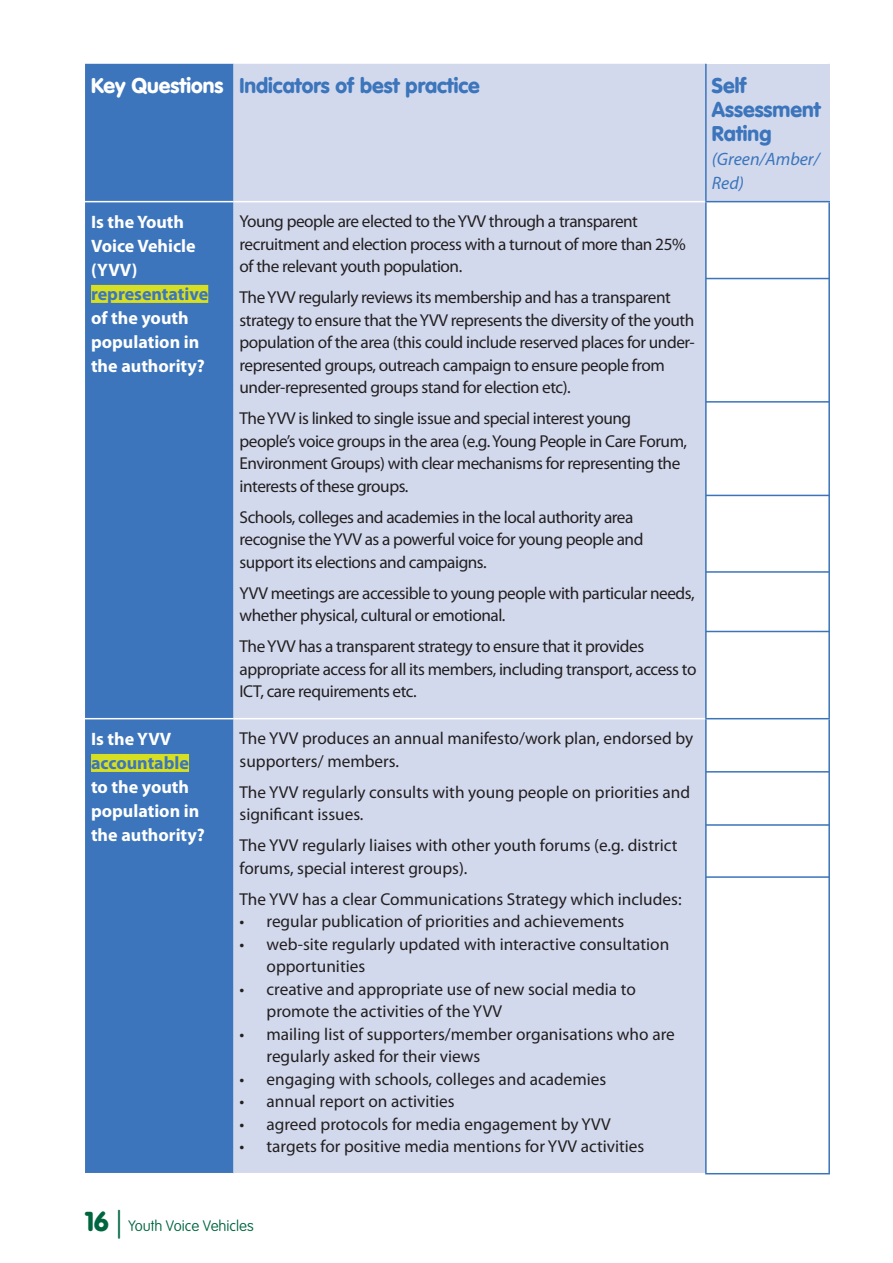
<style>
.page{position:relative;width:893px;height:1263px;background:#fff}
.page>*{position:absolute;margin:0;border:0;box-sizing:border-box;transform-origin:0 0}
.subhead{font:900 21px "VAG Rounded";color:#3c75bb}
.Body_Text{font:900 21px/24px "VAG Rounded";color:#3c75bb}
.subhead-2{font:900 21px "VAG Rounded";color:#fff}
.Body_Text-2{font:700 18px/24px "Myriad Pro";color:#fff}
.Body_Text-3{font:italic 18px/24px "Myriad Pro";color:#3c75bb}
.Body_Text-4{font:17.25px/22.5px "Myriad Pro";letter-spacing:-.025em;color:#231f20}
.Body_Text-5{font:17.25px/22.5px "Myriad Pro";color:#231f20}
.t1{font:100 15px "VAG Rounded";color:#006640}
.s1{color:#3c75bb}
.s2{font-weight:900;font-size:27px}
.s3{font-size:27px}
</style>
<div class="page">
<div style="left:85px;top:64px;width:149px;height:1109px;background:#3c75bb"></div>
<div style="left:234px;top:64px;width:471px;height:1109px;background:#d2d9ed"></div>
<div style="left:706px;top:64px;width:123px;height:138px;background:#d2d9ed"></div>
<hr style="left:705px;top:201px;width:125px;height:1px;background:#3b74b9">
<hr style="left:705px;top:202px;width:2px;height:516px;background:#3b74b9">
<hr style="left:828px;top:202px;width:2px;height:516px;background:#3b74b9">
<hr style="left:705px;top:718px;width:125px;height:1px;background:#3b74b9">
<hr style="left:705px;top:719px;width:2px;height:454px;background:#3b74b9">
<hr style="left:828px;top:719px;width:2px;height:454px;background:#3b74b9">
<hr style="left:705px;top:1173px;width:125px;height:1px;background:#3b74b9">
<hr style="left:705px;top:64px;width:2px;height:137px;background:#3c75bb">
<hr style="left:828px;top:64px;width:2px;height:137px;background:#d2d9ed">
<hr style="left:85px;top:201px;width:149px;height:1px;background:#fff">
<hr style="left:85px;top:718px;width:149px;height:1px;background:#fff">
<hr style="left:234px;top:201px;width:471px;height:1px;background:#fff">
<hr style="left:234px;top:718px;width:471px;height:1px;background:#fff">
<div style="left:91px;top:285px;width:117px;height:18px;background:#d6df21"></div>
<div style="left:91px;top:754px;width:98px;height:18px;background:#d6df21"></div>
<hr style="left:706px;top:278px;width:123px;height:1px;background:#3b74b9">
<hr style="left:706px;top:401px;width:123px;height:2px;background:#3b74b9">
<hr style="left:706px;top:495px;width:123px;height:1px;background:#3b74b9">
<hr style="left:706px;top:571px;width:123px;height:2px;background:#3b74b9">
<hr style="left:706px;top:631px;width:123px;height:1px;background:#3b74b9">
<hr style="left:706px;top:771px;width:123px;height:1px;background:#3b74b9">
<hr style="left:706px;top:824px;width:123px;height:2px;background:#3b74b9">
<hr style="left:706px;top:876px;width:123px;height:2px;background:#3b74b9">
<p class="subhead-2" style="left:91px;top:73px;width:134px">Key Questions</p>
<p class="subhead" style="left:240px;top:73px;width:242px">Indicators of best practice</p>
<p class="Body_Text" style="left:712px;top:73px;width:110px">Self<br>Assessment<br>Rating</p>
<p class="Body_Text-3" style="left:712px;top:147px;width:109px">(Green/Amber/<br>Red)</p>
<p class="Body_Text-2" style="left:91px;top:210px;width:119px">Is the Youth<br>Voice Vehicle (YVV) <span class="s1">representative </span>of the youth population in the authority?</p>
<p class="Body_Text-4" style="left:240px;top:211px;width:448px">Young people are elected to the YVV through a transparent recruitment and election process with a turnout of more than 25% of the relevant youth population.</p>
<p class="Body_Text-4" style="left:240px;top:287px;width:457px">The YVV regularly reviews its membership and has a transparent strategy to ensure that the YVV represents the diversity of the youth population of the area (this could include reserved places for under&shy;represented groups, outreach campaign to ensure people from under-represented groups stand for election etc).</p>
<p class="Body_Text-4" style="left:240px;top:408px;width:449px">The YVV is linked to single issue and special interest young people’s voice groups in the area (e.g. Young People in Care Forum, Environment Groups) with clear mechanisms for representing the interests of these groups.</p>
<p class="Body_Text-4" style="left:240px;top:506px;width:405px">Schools, colleges and academies in the local authority area recognise the YVV as a powerful voice for young people and support its elections and campaigns.</p>
<p class="Body_Text-4" style="left:240px;top:582px;width:457px">YVV meetings are accessible to young people with particular needs, whether physical, cultural or emotional.</p>
<p class="Body_Text-4" style="left:240px;top:636px;width:458px">The YVV has a transparent strategy to ensure that it provides appropriate access for all its members, including transport, access to<br>ICT, care requirements etc.</p>
<p class="Body_Text-2" style="left:91px;top:727px;width:115px">Is the YVV <span class="s1">accountable </span>to the youth population in the authority?</p>
<p class="Body_Text-5" style="left:240px;top:728px;width:455px">The YVV produces an annual manifesto/work plan, endorsed by supporters/ members.</p>
<p class="Body_Text-5" style="left:240px;top:781px;width:452px">The YVV regularly consults with young people on priorities and significant issues.</p>
<p class="Body_Text-5" style="left:240px;top:835px;width:439px">The YVV regularly liaises with other youth forums (e.g. district forums, special interest groups).</p>
<p class="Body_Text-5" style="left:240px;top:888px;width:444px">The YVV has a clear Communications Strategy which includes:</p>
<p class="Body_Text-5" style="left:240px;top:911px;width:386px">• regular publication of priorities and achievements</p>
<p class="Body_Text-5" style="left:267px;top:933px;width:404px;text-indent:-27px">• web-site regularly updated with interactive consultation opportunities</p>
<p class="Body_Text-5" style="left:267px;top:978px;width:371px;text-indent:-27px">• creative and appropriate use of new social media to promote the activities of the YVV</p>
<p class="Body_Text-5" style="left:267px;top:1023px;width:410px;text-indent:-27px">• mailing list of supporters/member organisations who are regularly asked for their views</p>
<p class="Body_Text-5" style="left:240px;top:1068px;width:368px">• engaging with schools, colleges and academies</p>
<p class="Body_Text-5" style="left:240px;top:1091px;width:217px">• annual report on activities</p>
<p class="Body_Text-5" style="left:240px;top:1113px;width:373px">• agreed protocols for media engagement by YVV</p>
<p class="Body_Text-5" style="left:240px;top:1136px;width:406px">• targets for positive media mentions for YVV activities</p>
<p class="t1" style="left:85px;top:1217px;width:170px"><span class="s2">16</span> <span class="s3">|</span> Youth Voice Vehicles</p>
</div>
